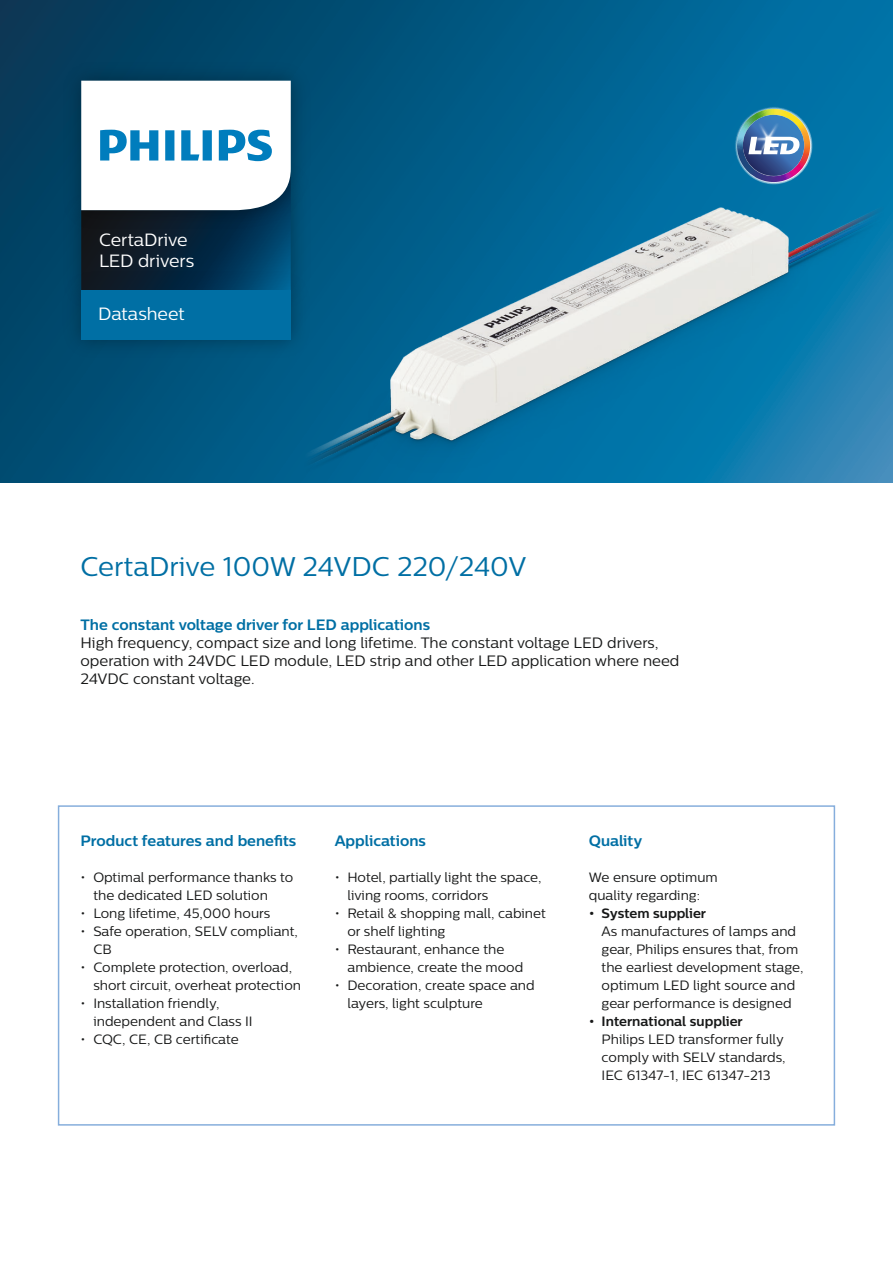
<style>
.page{position:relative;width:893px;height:1263px;background:#fff}
.page>*{position:absolute;margin:0;border:0;box-sizing:border-box;transform-origin:0 0}
.t1{font:27px "Centrale Sans";color:#006fa4}
.t2{font:17.7px/21.3px "Centrale Sans";letter-spacing:-.005em;color:#fff}
.t3{font:15px/18px "Centrale Sans";color:#171818}
.t4{font:700 15px "Centrale Sans";color:#006fa4}
.t5{font:13.5px/18px "Centrale Sans";color:#171818}
.t6{font:700 13.5px "Centrale Sans";color:#171818}
</style>
<div class="page">
<svg style="left:0;top:0;width:893px;height:483px;background:#00557f"></svg>
<img style="left:56px;top:236px;width:245px;height:29px">
<img style="left:56px;top:265px;width:245px;height:100px">
<div style="left:81px;top:290px;width:210px;height:50px;background:#006fa4"></div>
<img style="left:56px;top:56px;width:260px;height:180px">
<svg style="left:81px;top:81px;width:210px;height:209px"></svg>
<div style="left:58px;top:805px;width:777px;height:320px;border:2px solid #86aedc"></div>
<img style="left:301px;top:108px;width:590px;height:375px">
<h2 class="t2" style="left:99px;top:229px;width:97px">CertaDrive<br>LED drivers</h2>
<h2 class="t2" style="left:98px;top:303px;width:88px">Datasheet</h2>
<h1 class="t1" style="left:80px;top:551px;width:447px">CertaDrive 100W 24VDC 220/240V</h1>
<p class="t4" style="left:80px;top:616px;width:351px">The constant voltage driver for LED applications</p>
<p class="t3" style="left:80px;top:634px;width:600px">High frequency, compact size and long lifetime. The constant voltage LED drivers, operation with 24VDC LED module, LED strip and other LED application where need<br>24VDC constant voltage.</p>
<p class="t4" style="left:81px;top:832px;width:217px">Product features and benefits</p>
<p class="t5" style="left:93px;top:868px;width:201px;text-indent:-13px">• Optimal performance thanks to the dedicated LED solution</p>
<p class="t5" style="left:81px;top:904px;width:191px">• Long lifetime, 45,000 hours</p>
<p class="t5" style="left:93px;top:922px;width:206px;text-indent:-13px">• Safe operation, SELV compliant,<br>CB</p>
<p class="t5" style="left:93px;top:958px;width:209px;text-indent:-13px">• Complete protection, overload, short circuit, overheat protection</p>
<p class="t5" style="left:93px;top:994px;width:161px;text-indent:-13px">• Installation friendly, independent and Class II</p>
<p class="t5" style="left:81px;top:1030px;width:160px">• CQC, CE, CB certificate</p>
<p class="t4" style="left:335px;top:832px;width:93px">Applications</p>
<p class="t5" style="left:347px;top:868px;width:196px;text-indent:-13px">• Hotel, partially light the space, living rooms, corridors</p>
<p class="t5" style="left:347px;top:904px;width:200px;text-indent:-13px">• Retail &amp; shopping mall, cabinet or shelf lighting</p>
<p class="t5" style="left:347px;top:940px;width:177px;text-indent:-13px">• Restaurant, enhance the ambience, create the mood</p>
<p class="t5" style="left:347px;top:976px;width:189px;text-indent:-13px">• Decoration, create space and layers, light sculpture</p>
<p class="t4" style="left:589px;top:832px;width:55px">Quality</p>
<p class="t5" style="left:589px;top:868px;width:131px">We ensure optimum quality regarding:</p>
<p class="t6" style="left:589px;top:905px;width:119px">• System supplier</p>
<p class="t5" style="left:602px;top:922px;width:203px">As manufactures of lamps and gear, Philips ensures that, from the earliest development stage, optimum LED light source and gear performance is designed</p>
<p class="t6" style="left:589px;top:1013px;width:156px">• International supplier</p>
<p class="t5" style="left:602px;top:1030px;width:185px">Philips LED transformer fully comply with SELV standards,<br>IEC 61347-1, IEC 61347-213</p>
</div>
